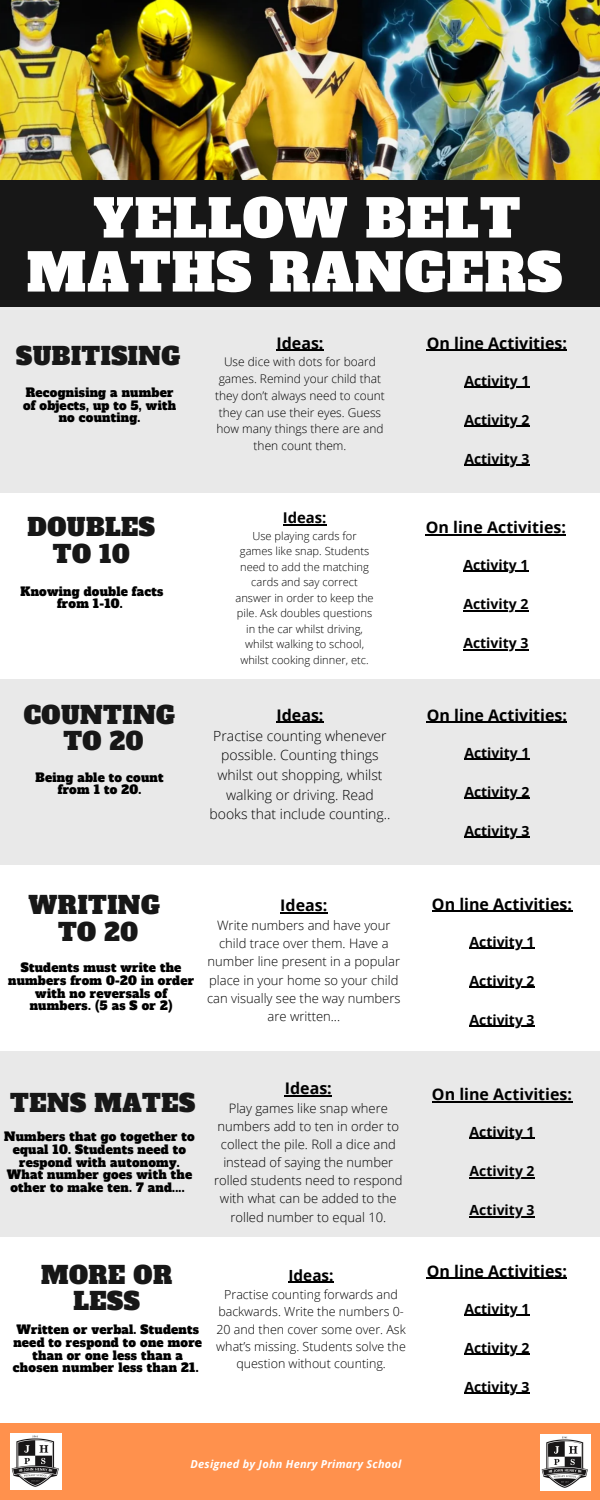
<style>
.page{position:relative;width:600px;height:1500px;background:#fff}
.page>*{position:absolute;margin:0;border:0;box-sizing:border-box;transform-origin:0 0}
.t1{font:52px/54px "Alfa Slab One";letter-spacing:.02em;color:#fff;text-align:center}
.t2{font:24px/26.2px "Alfa Slab One";letter-spacing:.02em;color:#171717;text-align:center}
.t3{font:700 16px "Open Sans";color:#000}
.t4{font:700 15.3px "Open Sans";color:#000}
.t5{font:700 14.9px "Open Sans";color:#000}
.t6{font:700 14px "Open Sans";color:#000}
.t7{font:300 14px/19.6px "Open Sans";color:#000;text-align:center}
.t8{font:300 13px/18.2px "Open Sans";color:#000;text-align:center}
.t9{font:300 12.5px/17.4px "Open Sans";color:#000;text-align:center}
.t10{font:12px/12.8px "Alfa Slab One";letter-spacing:.02em;color:#000;text-align:center}
.t11{font:300 12px/16.7px "Open Sans";color:#000;text-align:center}
.t12{font:300 11.1px/15.5px "Open Sans";color:#000;text-align:center}
.t13{font:italic 700 11px "Open Sans";letter-spacing:.02em;color:#fff}
</style>
<div class="page">
<div style="left:0;top:307px;width:600px;height:186px;background:#e9e9e9"></div>
<div style="left:0;top:679px;width:600px;height:186px;background:#e9e9e9"></div>
<div style="left:0;top:1051px;width:600px;height:186px;background:#e9e9e9"></div>
<div style="left:0;top:1423px;width:600px;height:77px;background:#ff914d"></div>
<img style="left:0;top:0;width:600px;height:180px">
<div style="left:0;top:180px;width:600px;height:127px;background:#171717"></div>
<img style="left:11px;top:1433px;width:51px;height:57px">
<hr style="left:276px;top:350px;width:48px;height:1px;background:#000">
<hr style="left:427px;top:350px;width:140px;height:1px;background:#000">
<hr style="left:464px;top:386px;width:65px;height:2px;background:#000">
<hr style="left:464px;top:425px;width:65px;height:2px;background:#000">
<hr style="left:464px;top:465px;width:65px;height:1px;background:#000">
<img style="left:540px;top:1434px;width:51px;height:57px">
<hr style="left:283px;top:524px;width:43px;height:1px;background:#000">
<hr style="left:426px;top:534px;width:140px;height:1px;background:#000">
<hr style="left:463px;top:571px;width:65px;height:1px;background:#000">
<hr style="left:463px;top:610px;width:65px;height:1px;background:#000">
<hr style="left:463px;top:649px;width:65px;height:1px;background:#000">
<hr style="left:276px;top:722px;width:48px;height:1px;background:#000">
<hr style="left:427px;top:722px;width:140px;height:1px;background:#000">
<hr style="left:464px;top:758px;width:65px;height:2px;background:#000">
<hr style="left:464px;top:797px;width:65px;height:2px;background:#000">
<hr style="left:464px;top:837px;width:65px;height:1px;background:#000">
<hr style="left:280px;top:912px;width:47px;height:2px;background:#000">
<hr style="left:432px;top:911px;width:140px;height:1px;background:#000">
<hr style="left:469px;top:947px;width:66px;height:2px;background:#000">
<hr style="left:469px;top:987px;width:66px;height:1px;background:#000">
<hr style="left:469px;top:1026px;width:66px;height:1px;background:#000">
<hr style="left:285px;top:1095px;width:47px;height:1px;background:#000">
<hr style="left:432px;top:1101px;width:140px;height:1px;background:#000">
<hr style="left:469px;top:1138px;width:66px;height:1px;background:#000">
<hr style="left:469px;top:1177px;width:66px;height:1px;background:#000">
<hr style="left:469px;top:1216px;width:66px;height:1px;background:#000">
<hr style="left:289px;top:1282px;width:45px;height:1px;background:#000">
<hr style="left:427px;top:1278px;width:140px;height:1px;background:#000">
<hr style="left:464px;top:1314px;width:65px;height:2px;background:#000">
<hr style="left:464px;top:1354px;width:65px;height:1px;background:#000">
<hr style="left:464px;top:1393px;width:65px;height:1px;background:#000">
<h1 class="t1" style="left:27px;top:192px;width:537px">YELLOW BELT<br>MATHS RANGERS</h1>
<h2 class="t2" style="left:16px;top:343px;width:166px">SUBITISING</h2>
<p class="t10" style="left:23px;top:386px;width:154px">Recognising a number of objects, up to 5, with no counting.</p>
<h3 class="t3" style="left:276px;top:332px;width:49px">Ideas:</h3>
<p class="t11" style="left:215px;top:353px;width:171px">Use dice with dots for board games. Remind your child that they don’t always need to count they can use their eyes. Guess how many things there are and then count them.</p>
<h2 class="t2" style="left:28px;top:515px;width:129px">DOUBLES<br>TO 10</h2>
<p class="t5" style="left:283px;top:507px;width:45px">Ideas:</p>
<p class="t12" style="left:235px;top:528px;width:140px">Use playing cards for games like snap. Students need to add the matching cards and say correct answer in order to keep the pile. Ask doubles questions in the car whilst driving, whilst walking to school, whilst cooking dinner, etc.</p>
<p class="t10" style="left:20px;top:585px;width:144px">Knowing double facts from 1-10.</p>
<h2 class="t2" style="left:24px;top:702px;width:153px">COUNTING<br>TO 20</h2>
<p class="t10" style="left:36px;top:771px;width:129px">Being able to count from 1 to 20.</p>
<h3 class="t3" style="left:276px;top:704px;width:49px">Ideas:</h3>
<p class="t7" style="left:210px;top:726px;width:182px">Practise counting whenever possible. Counting things whilst out shopping, whilst walking or driving. Read books that include counting..</p>
<h3 class="t3" style="left:427px;top:332px;width:142px">On line Activities:</h3>
<p class="t6" style="left:464px;top:371px;width:67px">Activity 1</p>
<p class="t6" style="left:464px;top:410px;width:67px">Activity 2</p>
<p class="t6" style="left:464px;top:449px;width:67px">Activity 3</p>
<h3 class="t3" style="left:426px;top:516px;width:142px">On line Activities:</h3>
<p class="t6" style="left:463px;top:555px;width:67px">Activity 1</p>
<p class="t6" style="left:463px;top:594px;width:67px">Activity 2</p>
<p class="t6" style="left:463px;top:633px;width:67px">Activity 3</p>
<h3 class="t3" style="left:427px;top:704px;width:142px">On line Activities:</h3>
<p class="t6" style="left:464px;top:743px;width:67px">Activity 1</p>
<p class="t6" style="left:464px;top:782px;width:67px">Activity 2</p>
<p class="t6" style="left:464px;top:821px;width:67px">Activity 3</p>
<h2 class="t2" style="left:29px;top:893px;width:133px">WRITING<br>TO 20</h2>
<p class="t10" style="left:8px;top:961px;width:187px">Students must write the numbers from 0-20 in order with no reversals of numbers. (5 as S or 2)</p>
<h3 class="t3" style="left:280px;top:894px;width:49px">Ideas:</h3>
<p class="t8" style="left:207px;top:916px;width:195px">Write numbers and have your child trace over them. Have a number line present in a popular place in your home so your child can visually see the way numbers are written...</p>
<h2 class="t2" style="left:10px;top:1090px;width:186px">TENS MATES</h2>
<p class="t10" style="left:4px;top:1131px;width:192px">Numbers that go together to equal 10. Students need to respond with autonomy.<br>What number goes with the other to make ten. 7 and....</p>
<h3 class="t3" style="left:285px;top:1077px;width:49px">Ideas:</h3>
<p class="t8" style="left:214px;top:1099px;width:190px">Play games like snap where numbers add to ten in order to collect the pile. Roll a dice and instead of saying the number rolled students need to respond with what can be added to the rolled number to equal 10.</p>
<h2 class="t2" style="left:41px;top:1262px;width:133px">MORE OR<br>LESS</h2>
<p class="t10" style="left:13px;top:1324px;width:191px">Written or verbal. Students need to respond to one more than or one less than a chosen number less than 21.</p>
<p class="t4" style="left:289px;top:1265px;width:47px">Ideas:</p>
<p class="t9" style="left:216px;top:1285px;width:191px">Practise counting forwards and backwards. Write the numbers 0-<br>20 and then cover some over. Ask what’s missing. Students solve the question without counting.</p>
<h3 class="t3" style="left:432px;top:893px;width:142px">On line Activities:</h3>
<p class="t6" style="left:469px;top:932px;width:67px">Activity 1</p>
<p class="t6" style="left:469px;top:971px;width:67px">Activity 2</p>
<p class="t6" style="left:469px;top:1010px;width:67px">Activity 3</p>
<h3 class="t3" style="left:432px;top:1083px;width:142px">On line Activities:</h3>
<p class="t6" style="left:469px;top:1122px;width:67px">Activity 1</p>
<p class="t6" style="left:469px;top:1161px;width:67px">Activity 2</p>
<p class="t6" style="left:469px;top:1200px;width:67px">Activity 3</p>
<h3 class="t3" style="left:427px;top:1260px;width:142px">On line Activities:</h3>
<p class="t6" style="left:464px;top:1299px;width:67px">Activity 1</p>
<p class="t6" style="left:464px;top:1338px;width:67px">Activity 2</p>
<p class="t6" style="left:464px;top:1377px;width:67px">Activity 3</p>
<p class="t13" style="left:191px;top:1457px;width:212px">Designed by John Henry Primary School</p>
</div>
